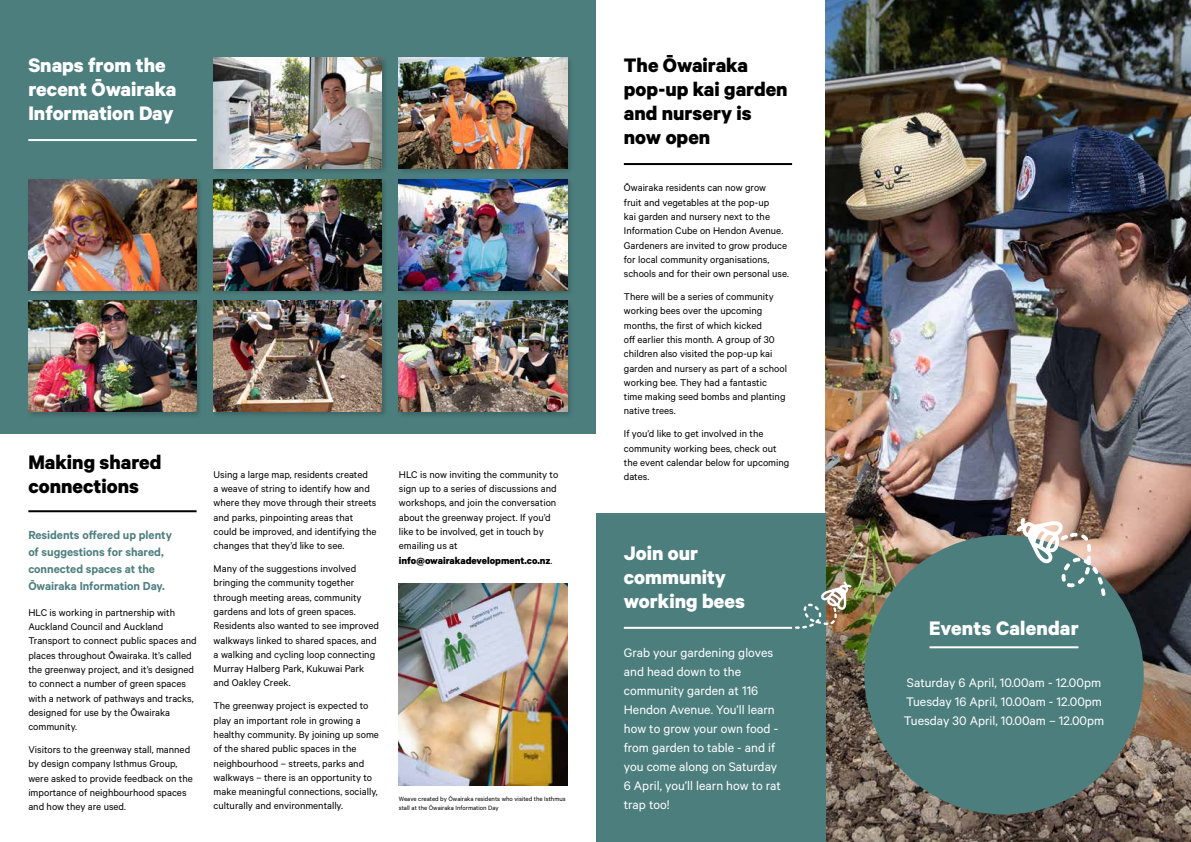
<style>
.page{position:relative;width:1191px;height:842px;background:#fff}
.page>*{position:absolute;margin:0;border:0;box-sizing:border-box;transform-origin:0 0}
.t1{font:700 22px/24px "Calibre";color:#fff}
.t2{font:700 22px/24px "Calibre";color:#000}
.t3{font:14px/19px "Calibre";color:#fff}
.t4{font:600 13px/17px "Calibre";letter-spacing:-.005em;color:#4d7e7e}
.t5{font:11px/14.3px "Calibre";color:#000}
.t6{font:7px/9px "Calibre";color:#000}
.s1{font-weight:700}
</style>
<div class="page">
<img style="left:825px;top:0;width:366px;height:842px">
<div style="left:596px;top:513px;width:229px;height:329px;background:#4d7e7e"></div>
<div style="left:0;top:0;width:595px;height:434px;background:#4d7e7e"></div>
<div style="left:396px;top:298px;width:178px;height:121px;background:#000;opacity:.2"></div>
<img style="left:399px;top:301px;width:168px;height:111px">
<div style="left:26px;top:298px;width:178px;height:121px;background:#000;opacity:.2"></div>
<img style="left:28px;top:301px;width:169px;height:111px">
<div style="left:396px;top:55px;width:178px;height:121px;background:#000;opacity:.2"></div>
<img style="left:399px;top:58px;width:168px;height:111px">
<div style="left:211px;top:56px;width:178px;height:120px;background:#000;opacity:.2"></div>
<img style="left:214px;top:58px;width:168px;height:111px">
<div style="left:212px;top:177px;width:175px;height:120px;background:#000;opacity:.2"></div>
<img style="left:214px;top:179px;width:167px;height:111px">
<hr style="left:28px;top:139px;width:169px;height:2px;background:#fff">
<hr style="left:624px;top:163px;width:168px;height:2px;background:#000">
<hr style="left:624px;top:627px;width:168px;height:2px;background:#fff">
<hr style="left:28px;top:510px;width:169px;height:2px;background:#000">
<img style="left:399px;top:584px;width:168px;height:201px">
<div style="left:27px;top:177px;width:176px;height:119px;background:#000;opacity:.2"></div>
<img style="left:28px;top:179px;width:169px;height:111px">
<div style="left:212px;top:299px;width:176px;height:119px;background:#000;opacity:.2"></div>
<img style="left:214px;top:301px;width:168px;height:111px">
<div style="left:396px;top:177px;width:178px;height:120px;background:#000;opacity:.2"></div>
<img style="left:399px;top:179px;width:168px;height:111px">
<div style="left:864px;top:535px;width:279px;height:279px;background:#4d7e7e;border-radius:50%"></div>
<svg style="left:795px;top:581px;width:56px;height:48px"></svg>
<svg style="left:1016px;top:518px;width:89px;height:78px"></svg>
<hr style="left:929px;top:646px;width:149px;height:2px;background:#fff">
<h1 class="t1" style="left:28px;top:52px;width:150px">Snaps from the recent Ōwairaka<br>Information Day</h1>
<h1 class="t2" style="left:624px;top:52px;width:165px">The Ōwairaka pop-up kai garden and nursery is now open</h1>
<h1 class="t2" style="left:28px;top:449px;width:135px">Making shared connections</h1>
<p class="t4" style="left:28px;top:526px;width:145px">Residents offered up plenty of suggestions for shared, connected spaces at the<br>Ōwairaka Information Day.</p>
<p class="t5" style="left:28px;top:605px;width:170px">HLC is working in partnership with Auckland Council and Auckland Transport to connect public spaces and places throughout Ōwairaka. It’s called the greenway project, and it’s designed to connect a number of green spaces with a network of pathways and tracks, designed for use by the Ōwairaka community.</p>
<p class="t5" style="left:28px;top:742px;width:166px">Visitors to the greenway stall, manned by design company Isthmus Group, were asked to provide feedback on the importance of neighbourhood spaces and how they are used.</p>
<p class="t5" style="left:214px;top:467px;width:164px">Using a large map, residents created<br>a weave of string to identify how and where they move through their streets and parks, pinpointing areas that could be improved, and identifying the changes that they’d like to see.</p>
<p class="t5" style="left:214px;top:561px;width:167px">Many of the suggestions involved bringing the community together through meeting areas, community gardens and lots of green spaces.<br>Residents also wanted to see improved walkways linked to shared spaces, and a walking and cycling loop connecting Murray Halberg Park, Kukuwai Park and Oakley Creek.</p>
<p class="t5" style="left:214px;top:698px;width:167px">The greenway project is expected to play an important role in growing a healthy community. By joining up some of the shared public spaces in the neighbourhood – streets, parks and walkways – there is an opportunity to make meaningful connections, socially, culturally and environmentally.</p>
<p class="t5" style="left:399px;top:467px;width:161px">HLC is now inviting the community to sign up to a series of discussions and workshops, and join the conversation about the greenway project. If you’d like to be involved, get in touch by emailing us at <span class="s1">info@owairakadevelopment.co.nz</span>.</p>
<p class="t6" style="left:399px;top:794px;width:168px">Weave created by Ōwairaka residents who visited the Isthmus stall at the Ōwairaka Information Day</p>
<p class="t5" style="left:624px;top:180px;width:167px">Ōwairaka residents can now grow<br>fruit and vegetables at the pop-up<br>kai garden and nursery next to the Information Cube on Hendon Avenue.<br>Gardeners are invited to grow produce for local community organisations, schools and for their own personal use.</p>
<p class="t5" style="left:624px;top:289px;width:165px">There will be a series of community working bees over the upcoming months, the first of which kicked<br>off earlier this month. A group of 30 children also visited the pop-up kai garden and nursery as part of a school working bee. They had a fantastic time making seed bombs and planting native trees.</p>
<p class="t5" style="left:624px;top:426px;width:167px">If you’d like to get involved in the community working bees, check out the event calendar below for upcoming dates.</p>
<h1 class="t1" style="left:624px;top:540px;width:122px">Join our community working bees</h1>
<p class="t3" style="left:624px;top:643px;width:158px">Grab your gardening gloves and head down to the community garden at 116<br>Hendon Avenue. You’ll learn how to grow your own food - from garden to table - and if you come along on Saturday<br>6 April, you’ll learn how to rat trap too!</p>
<h1 class="t1" style="left:929px;top:615px;width:151px">Events Calendar</h1>
<p class="t3" style="left:903px;top:672px;width:202px">Saturday 6 April, 10.00am - 12.00pm<br>Tuesday 16 April, 10.00am - 12.00pm<br>Tuesday 30 April, 10.00am – 12.00pm</p>
</div>
